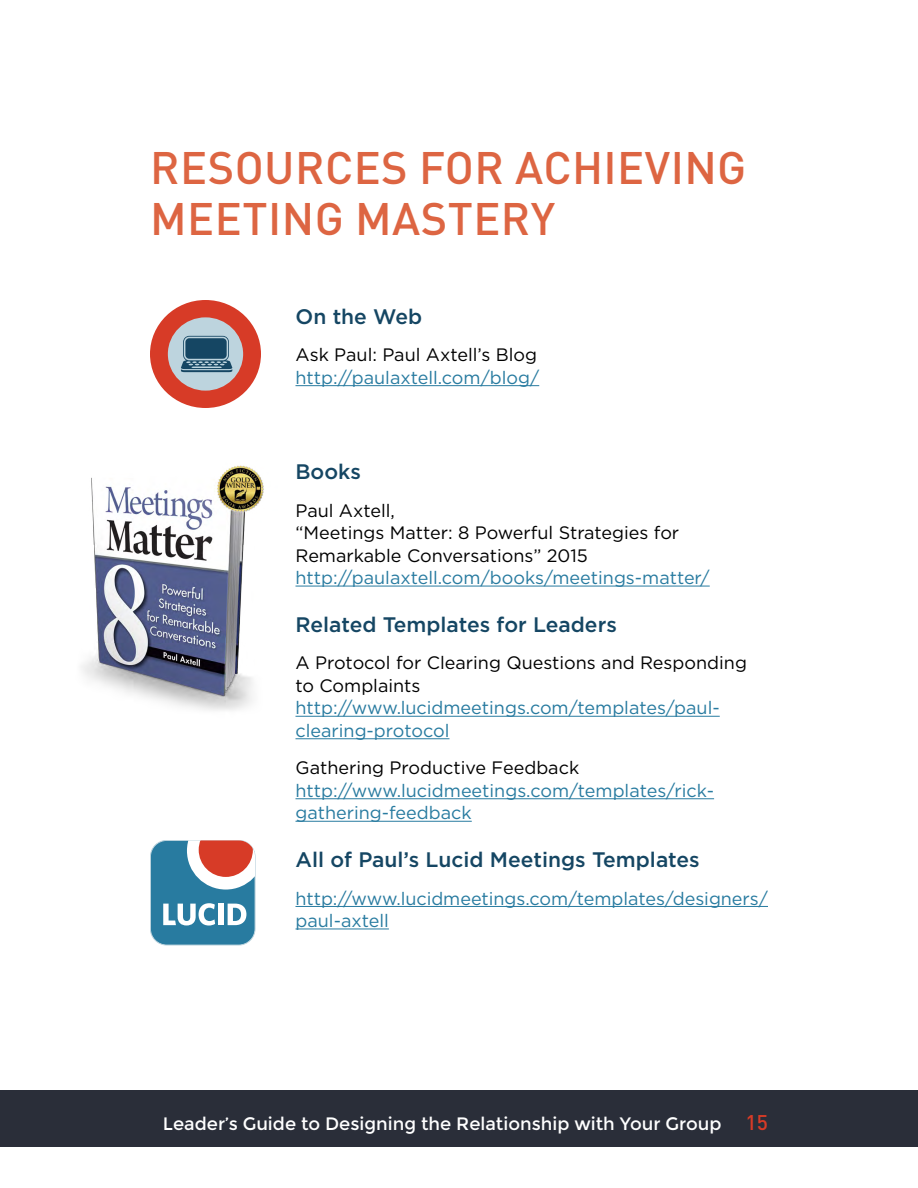
<style>
.page{position:relative;width:918px;height:1188px;background:#fff}
.page>*{position:absolute;margin:0;border:0;box-sizing:border-box;transform-origin:0 0}
.t1{font:500 45px/51px "DIN Pro";letter-spacing:.01em;color:#dd6542}
.t2{font:500 21px "Gotham";color:#154663}
.t3{font:18px/22.5px "Gotham";color:#287ba0}
.t4{font:18px/22.5px "Gotham";color:#000}
.t5{font:18px "Montserrat";color:#fff}
.s1{font-family:"DIN";font-weight:500;font-size:21px;color:#d73b27}
</style>
<div class="page">
<div style="left:0;top:1090px;width:918px;height:58px;background:#2a2e39"></div>
<hr style="left:296px;top:385px;width:243px;height:1px;background:#287ba0">
<hr style="left:296px;top:586px;width:414px;height:1px;background:#287ba0">
<hr style="left:296px;top:716px;width:424px;height:1px;background:#287ba0">
<hr style="left:296px;top:738px;width:153px;height:1px;background:#287ba0">
<hr style="left:296px;top:798px;width:418px;height:1px;background:#287ba0">
<hr style="left:296px;top:821px;width:176px;height:1px;background:#287ba0">
<hr style="left:296px;top:906px;width:472px;height:1px;background:#287ba0">
<hr style="left:296px;top:929px;width:93px;height:1px;background:#287ba0">
<div style="left:150px;top:840px;width:105px;height:105px;background:#287ba0;border-radius:16px"></div>
<div style="left:150px;top:840px;width:105px;height:105px;border:1px solid #bdd4de;border-radius:16px"></div>
<svg style="left:163px;top:903px;width:52px;height:23px"></svg>
<div style="left:218px;top:904px;width:6px;height:21px;background:#fff"></div>
<svg style="left:228px;top:904px;width:18px;height:21px"></svg>
<svg style="left:187px;top:840px;width:68px;height:50px;background:#cd8e8a"></svg>
<div style="left:150px;top:300px;width:111px;height:108px;background:#d73b27;border-radius:50%"></div>
<div style="left:168px;top:317px;width:75px;height:74px;background:#bdd4de;border-radius:50%"></div>
<svg style="left:181px;top:336px;width:52px;height:36px"></svg>
<img style="left:81px;top:465px;width:183px;height:246px">
<h1 class="t1" style="left:150px;top:141px;width:598px">RESOURCES FOR ACHIEVING<br>MEETING MASTERY</h1>
<p class="t2" style="left:296px;top:305px;width:128px">On the Web</p>
<p class="t4" style="left:296px;top:343px;width:243px">Ask Paul: Paul Axtell’s Blog</p>
<p class="t3" style="left:296px;top:366px;width:245px">http://paulaxtell.com/blog/</p>
<p class="t2" style="left:296px;top:460px;width:67px">Books</p>
<p class="t4" style="left:296px;top:499px;width:385px">Paul Axtell,<br>“Meetings Matter: 8 Powerful Strategies for<br>Remarkable Conversations” 2015</p>
<p class="t3" style="left:296px;top:566px;width:416px">http://paulaxtell.com/books/meetings-matter/</p>
<p class="t2" style="left:296px;top:613px;width:323px">Related Templates for Leaders</p>
<p class="t4" style="left:296px;top:651px;width:453px">A Protocol for Clearing Questions and Responding to Complaints</p>
<p class="t3" style="left:296px;top:696px;width:426px">http://www.lucidmeetings.com/templates/paul&shy;clearing-protocol</p>
<p class="t4" style="left:296px;top:756px;width:285px">Gathering Productive Feedback</p>
<p class="t3" style="left:296px;top:779px;width:420px">http://www.lucidmeetings.com/templates/rick&shy;gathering-feedback</p>
<p class="t2" style="left:296px;top:848px;width:406px">All of Paul’s Lucid Meetings Templates</p>
<p class="t3" style="left:296px;top:887px;width:474px">http://www.lucidmeetings.com/templates/designers/ paul-axtell</p>
<p class="t5" style="left:163px;top:1113px;width:607px">Leader’s Guide to Designing the Relationship with Your Group <span class="s1">15</span></p>
</div>
